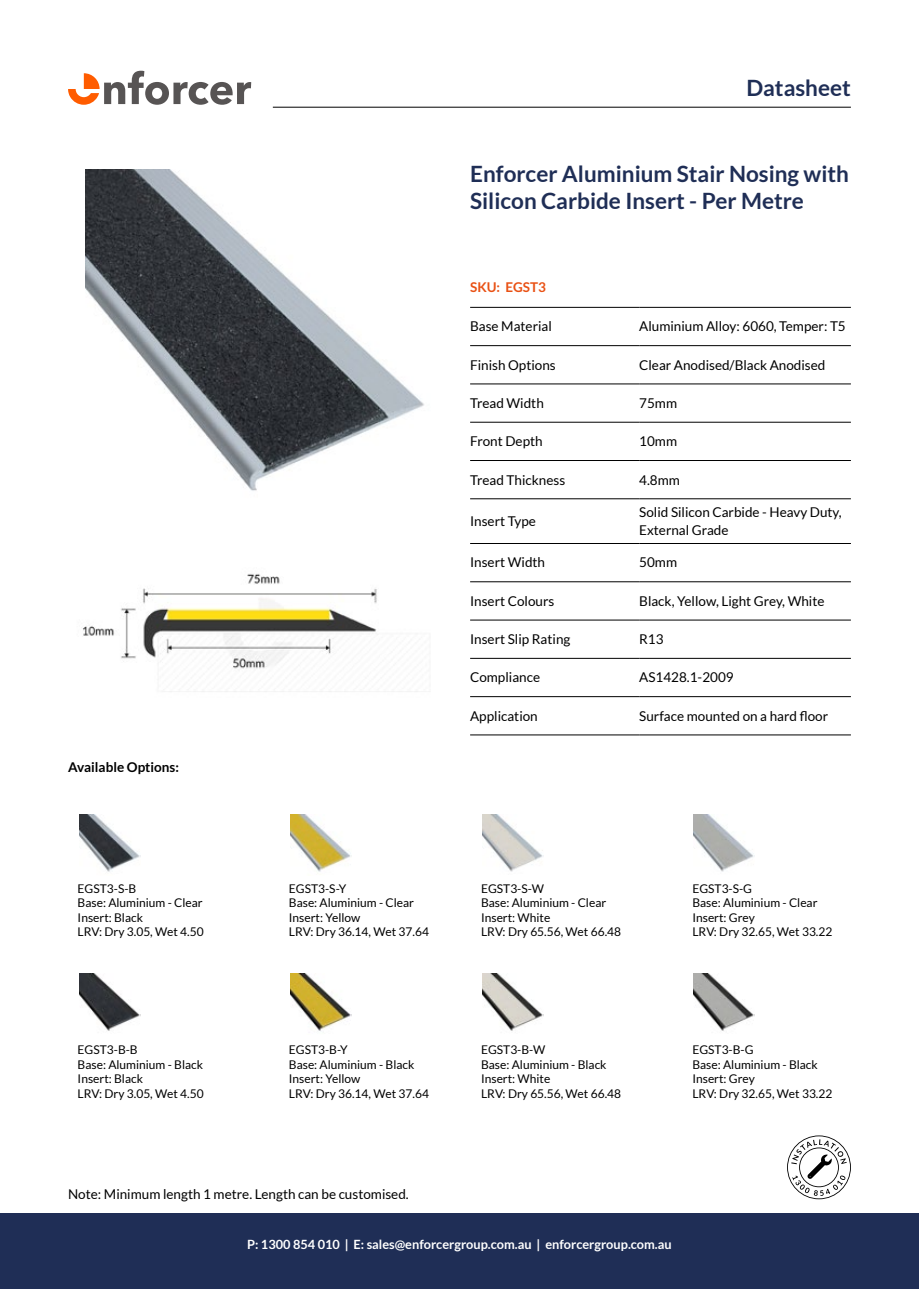
<style>
.page{position:relative;width:919px;height:1289px;background:#fff}
.page>*{position:absolute;margin:0;border:0;box-sizing:border-box;transform-origin:0 0}
.t1{font:700 22.5px/27px "Lato";color:#1f2e56}
.t2{font:13.5px/18px "Lato";color:#000}
.t3{font:700 13.5px "Lato";color:#000}
.t4{font:700 13.5px "Lato";color:#e95114}
.t5{font:700 12.75px "Lato";color:#fff}
.t6{font:12px/14.4px "Lato";color:#000}
</style>
<div class="page">
<svg style="left:68px;top:71px;width:183px;height:34px"></svg>
<hr style="left:273px;top:107px;width:577px;height:1px;background:#000">
<div style="left:0;top:1213px;width:918px;height:75px;background:#1f2e56"></div>
<img style="left:85px;top:169px;width:339px;height:322px">
<img style="left:83px;top:573px;width:335px;height:119px">
<hr style="left:470px;top:307px;width:169px;height:1px;background:#000">
<hr style="left:639px;top:307px;width:211px;height:1px;background:#000">
<hr style="left:470px;top:345px;width:169px;height:1px;background:#000">
<hr style="left:639px;top:345px;width:211px;height:1px;background:#000">
<hr style="left:470px;top:383px;width:169px;height:1px;background:#000">
<hr style="left:639px;top:383px;width:211px;height:1px;background:#000">
<hr style="left:470px;top:422px;width:169px;height:1px;background:#000">
<hr style="left:639px;top:422px;width:211px;height:1px;background:#000">
<hr style="left:470px;top:460px;width:169px;height:1px;background:#000">
<hr style="left:639px;top:460px;width:211px;height:1px;background:#000">
<hr style="left:470px;top:498px;width:169px;height:1px;background:#000">
<hr style="left:639px;top:498px;width:211px;height:1px;background:#000">
<hr style="left:470px;top:543px;width:169px;height:1px;background:#000">
<hr style="left:639px;top:543px;width:211px;height:1px;background:#000">
<hr style="left:470px;top:581px;width:169px;height:1px;background:#000">
<hr style="left:639px;top:581px;width:211px;height:1px;background:#000">
<hr style="left:470px;top:620px;width:169px;height:1px;background:#000">
<hr style="left:639px;top:620px;width:211px;height:1px;background:#000">
<hr style="left:470px;top:658px;width:169px;height:1px;background:#000">
<hr style="left:639px;top:658px;width:211px;height:1px;background:#000">
<hr style="left:470px;top:696px;width:169px;height:1px;background:#000">
<hr style="left:639px;top:696px;width:211px;height:1px;background:#000">
<hr style="left:470px;top:734px;width:169px;height:1px;background:#000">
<hr style="left:639px;top:734px;width:211px;height:1px;background:#000">
<svg style="left:787px;top:1135px;width:63px;height:64px"></svg>
<img style="left:79px;top:814px;width:61px;height:58px">
<img style="left:79px;top:973px;width:61px;height:58px">
<img style="left:482px;top:814px;width:61px;height:58px">
<img style="left:482px;top:973px;width:61px;height:58px">
<img style="left:290px;top:814px;width:61px;height:58px">
<img style="left:290px;top:973px;width:61px;height:58px">
<img style="left:693px;top:814px;width:61px;height:58px">
<img style="left:693px;top:973px;width:61px;height:58px">
<h1 class="t1" style="left:746px;top:74px;width:106px">Datasheet</h1>
<h1 class="t1" style="left:470px;top:160px;width:380px">Enforcer Aluminium Stair Nosing with<br>Silicon Carbide Insert - Per Metre</h1>
<p class="t3" style="left:68px;top:759px;width:112px">Available Options:</p>
<p class="t4" style="left:470px;top:279px;width:77px">SKU: EGST3</p>
<p class="t2" style="left:470px;top:317px;width:83px">Base Material</p>
<p class="t2" style="left:639px;top:317px;width:208px">Aluminium Alloy: 6060, Temper: T5</p>
<p class="t2" style="left:470px;top:355px;width:87px">Finish Options</p>
<p class="t2" style="left:639px;top:355px;width:188px">Clear Anodised/Black Anodised</p>
<p class="t2" style="left:470px;top:394px;width:75px">Tread Width</p>
<p class="t2" style="left:639px;top:394px;width:39px">75mm</p>
<p class="t2" style="left:470px;top:432px;width:74px">Front Depth</p>
<p class="t2" style="left:639px;top:432px;width:39px">10mm</p>
<p class="t2" style="left:470px;top:470px;width:96px">Tread Thickness</p>
<p class="t2" style="left:639px;top:470px;width:42px">4.8mm</p>
<p class="t2" style="left:470px;top:512px;width:67px">Insert Type</p>
<p class="t2" style="left:639px;top:503px;width:204px">Solid Silicon Carbide - Heavy Duty,<br>External Grade</p>
<p class="t2" style="left:470px;top:553px;width:76px">Insert Width</p>
<p class="t2" style="left:639px;top:553px;width:39px">50mm</p>
<p class="t2" style="left:470px;top:592px;width:86px">Insert Colours</p>
<p class="t2" style="left:639px;top:592px;width:187px">Black, Yellow, Light Grey, White</p>
<p class="t2" style="left:470px;top:630px;width:102px">Insert Slip Rating</p>
<p class="t2" style="left:639px;top:630px;width:26px">R13</p>
<p class="t2" style="left:470px;top:668px;width:71px">Compliance</p>
<p class="t2" style="left:639px;top:668px;width:96px">AS1428.1-2009</p>
<p class="t2" style="left:470px;top:706px;width:69px">Application</p>
<p class="t2" style="left:639px;top:706px;width:190px">Surface mounted on a hard floor</p>
<p class="t6" style="left:78px;top:881px;width:128px">EGST3-S-B<br>Base: Aluminium - Clear<br>Insert: Black<br>LRV: Dry 3.05, Wet 4.50</p>
<p class="t6" style="left:78px;top:1042px;width:128px">EGST3-B-B<br>Base: Aluminium - Black<br>Insert: Black<br>LRV: Dry 3.05, Wet 4.50</p>
<p class="t6" style="left:289px;top:881px;width:141px">EGST3-S-Y<br>Base: Aluminium - Clear<br>Insert: Yellow<br>LRV: Dry 36.14, Wet 37.64</p>
<p class="t6" style="left:289px;top:1042px;width:141px">EGST3-B-Y<br>Base: Aluminium - Black<br>Insert: Yellow<br>LRV: Dry 36.14, Wet 37.64</p>
<p class="t2" style="left:68px;top:1185px;width:342px">Note: Minimum length 1 metre. Length can be customised.</p>
<p class="t6" style="left:481px;top:881px;width:141px">EGST3-S-W<br>Base: Aluminium - Clear<br>Insert: White<br>LRV: Dry 65.56, Wet 66.48</p>
<p class="t6" style="left:481px;top:1042px;width:141px">EGST3-B-W<br>Base: Aluminium - Black<br>Insert: White<br>LRV: Dry 65.56, Wet 66.48</p>
<p class="t6" style="left:692px;top:881px;width:141px">EGST3-S-G<br>Base: Aluminium - Clear<br>Insert: Grey<br>LRV: Dry 32.65, Wet 33.22</p>
<p class="t6" style="left:692px;top:1042px;width:141px">EGST3-B-G<br>Base: Aluminium - Black<br>Insert: Grey<br>LRV: Dry 32.65, Wet 33.22</p>
<p class="t5" style="left:247px;top:1237px;width:426px">P: 1300 854 010 | E: sales@enforcergroup.com.au | enforcergroup.com.au</p>
</div>
